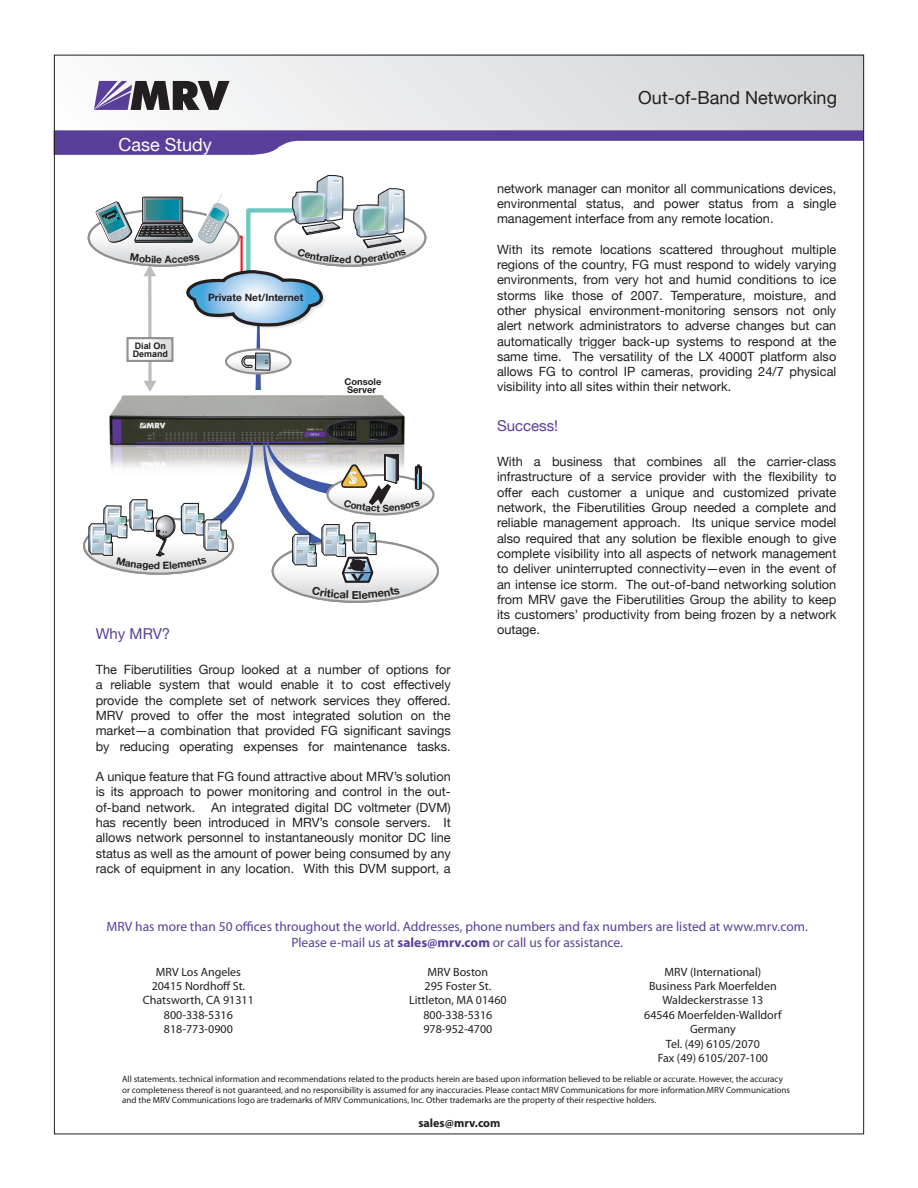
<style>
.page{position:relative;width:918px;height:1188px;background:#fff}
.page>*{position:absolute;margin:0;border:0;box-sizing:border-box;transform-origin:0 0}
.t1{font:18px "Helvetica Neue";color:#231f20}
.t2{font:18px "Helvetica Neue";color:#fff}
.t3{font:15px "Helvetica Neue";color:#593e99}
.t4{font:13.5px "Myriad Pro";color:#593f99}
.t5{font:12.75px/15.3px "Helvetica Neue";color:#231f20;text-align:justify}
.t6{font:12px "Myriad Pro";color:#231f20}
.t7{font:700 12px "Myriad Pro";color:#231f20}
.t8{font:700 11.1px "Helvetica Neue";color:#231f20}
.t9{font:700 10.2px "Helvetica Neue";color:#231f20}
.t10{font:700 9.45px/8.4px "Helvetica Neue";color:#231f20}
.t11{font:9px/10.8px "Myriad Pro";color:#231f20}
.t12{font:700 9px/8.7px "Arial";color:#231f20}
.s1{font-weight:700}
</style>
<div class="page">
<div style="left:54px;top:55px;width:810px;height:84px;background:linear-gradient(to right,#fcfcfc,#d2d4d6)"></div>
<svg style="left:53px;top:130px;width:809px;height:26px"></svg>
<svg style="left:94px;top:81px;width:136px;height:29px"></svg>
<svg style="left:84px;top:175px;width:354px;height:427px"></svg>
<h1 class="t2" style="left:119px;top:134px;width:95px">Case Study</h1>
<p class="t12" style="left:133px;top:341px;width:37px">Dial On<br>Demand</p>
<p class="t9" style="left:208px;top:291px;width:97px">Private Net/Internet</p>
<p class="t10" style="left:345px;top:377px;width:38px">Console<br>Server</p>
<p class="t8" style="left:352px;top:588px;width:9px">E</p>
<p class="t3" style="left:96px;top:625px;width:76px">Why MRV?</p>
<p class="t5" style="left:96px;top:662px;width:357px">The Fiberutilities Group looked at a number of options for a reliable system that would enable it to cost effectively provide the complete set of network services they offered.<br>MRV proved to offer the most integrated solution on the market—a combination that provided FG significant savings by reducing operating expenses for maintenance tasks.</p>
<p class="t5" style="left:96px;top:769px;width:357px">A unique feature that FG found attractive about MRV’s solution is its approach to power monitoring and control in the out&shy;of-band network. An integrated digital DC voltmeter (DVM) has recently been introduced in MRV’s console servers. It allows network personnel to instantaneously monitor DC line status as well as the amount of power being consumed by any rack of equipment in any location. With this DVM support, a</p>
<h1 class="t1" style="left:638px;top:87px;width:200px">Out-of-Band Networking</h1>
<p class="t5" style="left:497px;top:180px;width:341px">network manager can monitor all communications devices, environmental status, and power status from a single management interface from any remote location.</p>
<p class="t5" style="left:497px;top:241px;width:341px">With its remote locations scattered throughout multiple regions of the country, FG must respond to widely varying environments, from very hot and humid conditions to ice storms like those of 2007. Temperature, moisture, and other physical environment-monitoring sensors not only alert network administrators to adverse changes but can automatically trigger back-up systems to respond at the same time. The versatility of the LX 4000T platform also allows FG to control IP cameras, providing 24/7 physical visibility into all sites within their network.</p>
<p class="t3" style="left:497px;top:417px;width:63px">Success!</p>
<p class="t5" style="left:497px;top:454px;width:341px">With a business that combines all the carrier-class infrastructure of a service provider with the flexibility to offer each customer a unique and customized private network, the Fiberutilities Group needed a complete and reliable management approach. Its unique service model also required that any solution be flexible enough to give complete visibility into all aspects of network management to deliver uninterrupted connectivity—even in the event of an intense ice storm. The out-of-band networking solution from MRV gave the Fiberutilities Group the ability to keep its customers’ productivity from being frozen by a network outage.</p>
<p class="t4" style="left:106px;top:918px;width:703px">MRV has more than 50 offices throughout the world. Addresses, phone numbers and fax numbers are listed at www.mrv.com.</p>
<p class="t4" style="left:291px;top:934px;width:333px">Please e-mail us at <span class="s1">sales@mrv.com</span> or call us for assistance.</p>
<p class="t6" style="left:156px;top:964px;width:87px">MRV Los Angeles</p>
<p class="t6" style="left:428px;top:964px;width:62px">MRV Boston</p>
<p class="t6" style="left:664px;top:964px;width:98px">MRV (International)</p>
<p class="t6" style="left:152px;top:979px;width:95px">20415 Nordhoff St.</p>
<p class="t6" style="left:425px;top:979px;width:68px">295 Foster St.</p>
<p class="t6" style="left:649px;top:979px;width:129px">Business Park Moerfelden</p>
<p class="t6" style="left:143px;top:993px;width:112px">Chatsworth, CA 91311</p>
<p class="t6" style="left:409px;top:993px;width:99px">Littleton, MA 01460</p>
<p class="t6" style="left:662px;top:993px;width:102px">Waldeckerstrasse 13</p>
<p class="t6" style="left:164px;top:1007px;width:70px">800-338-5316</p>
<p class="t6" style="left:423px;top:1007px;width:70px">800-338-5316</p>
<p class="t6" style="left:644px;top:1007px;width:139px">64546 Moerfelden-Walldorf</p>
<p class="t6" style="left:164px;top:1022px;width:70px">818-773-0900</p>
<p class="t6" style="left:423px;top:1022px;width:70px">978-952-4700</p>
<p class="t6" style="left:690px;top:1022px;width:47px">Germany</p>
<p class="t6" style="left:666px;top:1036px;width:95px">Tel. (49) 6105/2070</p>
<p class="t6" style="left:658px;top:1051px;width:112px">Fax (49) 6105/207-100</p>
<p class="t11" style="left:122px;top:1073px;width:670px">All statements. technical information and recommendations related to the products herein are based upon information believed to be reliable or accurate. However, the accuracy or completeness thereof is not guaranteed, and no responsibility is assumed for any inaccuracies. Please contact MRV Communications for more information.MRV Communications and the MRV Communications logo are trademarks of MRV Communications, Inc. Other trademarks are the property of their respective holders.</p>
<p class="t7" style="left:418px;top:1115px;width:84px">sales@mrv.com</p>
</div>
